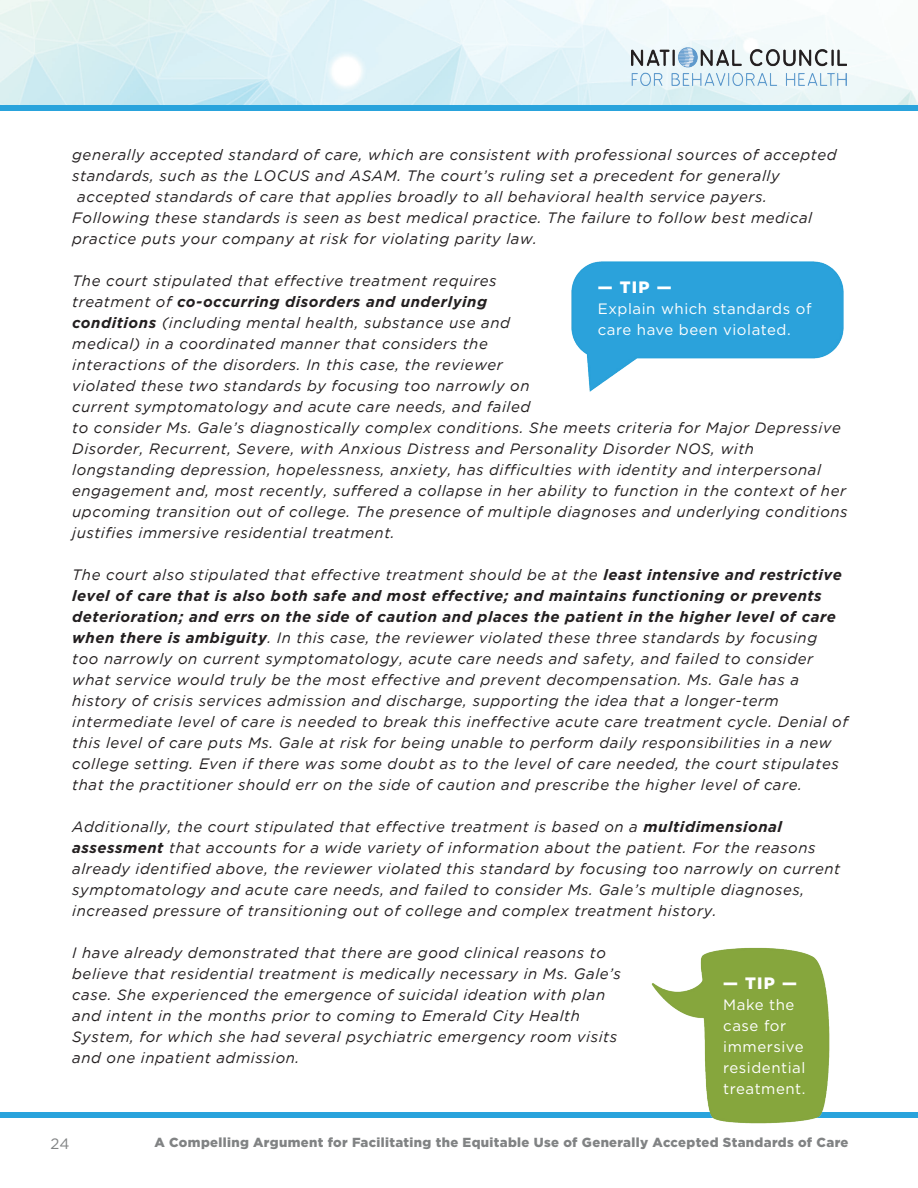
<style>
.page{position:relative;width:918px;height:1188px;background:#fff}
.page>*{position:absolute;margin:0;border:0;box-sizing:border-box;transform-origin:0 0}
.t1{font:900 16.5px "Gotham";letter-spacing:.075em;color:#fff}
.t2{font:italic 15px/21px "Gotham";letter-spacing:.035em;color:#231f20}
.t3{font:15px/21px "Gotham";letter-spacing:.035em;color:#fff}
.t4{font:15px "Gotham";color:#818384}
.t5{font:900 13.2px "Gotham";letter-spacing:.025em;color:#818384}
.s1{font-weight:700}
</style>
<div class="page">
<div style="left:0;top:1112px;width:918px;height:6px;background:#29a3dc"></div>
<img style="left:0;top:0;width:918px;height:105px">
<div style="left:0;top:105px;width:918px;height:6px;background:#29a3dc"></div>
<img style="left:631px;top:47px;width:215px;height:38px">
<img style="left:571px;top:261px;width:273px;height:131px">
<img style="left:651px;top:947px;width:179px;height:177px">
<p class="t2" style="left:72px;top:145px;width:766px">generally accepted standard of care, which are consistent with professional sources of accepted</p>
<p class="t2" style="left:72px;top:166px;width:709px">standards, such as the LOCUS and ASAM. The court’s ruling set a precedent for generally</p>
<p class="t2" style="left:77px;top:187px;width:691px">accepted standards of care that applies broadly to all behavioral health service payers.</p>
<p class="t2" style="left:72px;top:208px;width:742px">Following these standards is seen as best medical practice. The failure to follow best medical</p>
<p class="t2" style="left:72px;top:229px;width:466px">practice puts your company at risk for violating parity law.</p>
<p class="t2" style="left:72px;top:271px;width:777px">The court stipulated that effective treatment requires<br>treatment of <span class="s1">co-occurring disorders and underlying<br>conditions</span> (including mental health, substance use and<br>medical) in a coordinated manner that considers the<br>interactions of the disorders. In this case, the reviewer<br>violated these two standards by focusing too narrowly on<br>current symptomatology and acute care needs, and failed<br>to consider Ms. Gale’s diagnostically complex conditions. She meets criteria for Major Depressive Disorder, Recurrent, Severe, with Anxious Distress and Personality Disorder NOS, with longstanding depression, hopelessness, anxiety, has difficulties with identity and interpersonal engagement and, most recently, suffered a collapse in her ability to function in the context of her upcoming transition out of college. The presence of multiple diagnoses and underlying conditions justifies immersive residential treatment.</p>
<p class="t2" style="left:72px;top:565px;width:771px">The court also stipulated that effective treatment should be at the <span class="s1">least intensive and restrictive level of care that is also both safe and most effective; and maintains functioning or prevents deterioration; and errs on the side of caution and places the patient in the higher level of care when there is ambiguity</span>. In this case, the reviewer violated these three standards by focusing too narrowly on current symptomatology, acute care needs and safety, and failed to consider what service would truly be the most effective and prevent decompensation. Ms. Gale has a</p>
<p class="t2" style="left:72px;top:691px;width:708px">history of crisis services admission and discharge, supporting the idea that a longer-term</p>
<p class="t2" style="left:72px;top:712px;width:777px">intermediate level of care is needed to break this ineffective acute care treatment cycle. Denial of this level of care puts Ms. Gale at risk for being unable to perform daily responsibilities in a new college setting. Even if there was some doubt as to the level of care needed, the court stipulates that the practitioner should err on the side of caution and prescribe the higher level of care.</p>
<p class="t2" style="left:72px;top:817px;width:711px">Additionally, the court stipulated that effective treatment is based on a <span class="s1">multidimensional</span></p>
<p class="t2" style="left:72px;top:838px;width:770px"><span class="s1">assessment</span> that accounts for a wide variety of information about the patient. For the reasons already identified above, the reviewer violated this standard by focusing too narrowly on current symptomatology and acute care needs, and failed to consider Ms. Gale’s multiple diagnoses,</p>
<p class="t2" style="left:72px;top:901px;width:646px">increased pressure of transitioning out of college and complex treatment history.</p>
<p class="t2" style="left:72px;top:943px;width:550px">I have already demonstrated that there are good clinical reasons to believe that residential treatment is medically necessary in Ms. Gale’s case. She experienced the emergence of suicidal ideation with plan and intent in the months prior to coming to Emerald City Health System, for which she had several psychiatric emergency room visits and one inpatient admission.</p>
<p class="t1" style="left:598px;top:277px;width:75px">— TIP —</p>
<p class="t3" style="left:598px;top:298px;width:215px">Explain which standards of care have been violated.</p>
<p class="t1" style="left:723px;top:974px;width:75px">— TIP —</p>
<p class="t3" style="left:723px;top:994px;width:73px">Make the</p>
<p class="t3" style="left:723px;top:1015px;width:64px">case for</p>
<p class="t3" style="left:723px;top:1036px;width:82px">immersive</p>
<p class="t3" style="left:723px;top:1057px;width:84px">residential</p>
<p class="t3" style="left:723px;top:1078px;width:84px">treatment.</p>
<p class="t4" style="left:51px;top:1136px;width:21px">24</p>
<p class="t5" style="left:154px;top:1135px;width:696px">A Compelling Argument for Facilitating the Equitable Use of Generally Accepted Standards of Care</p>
</div>
